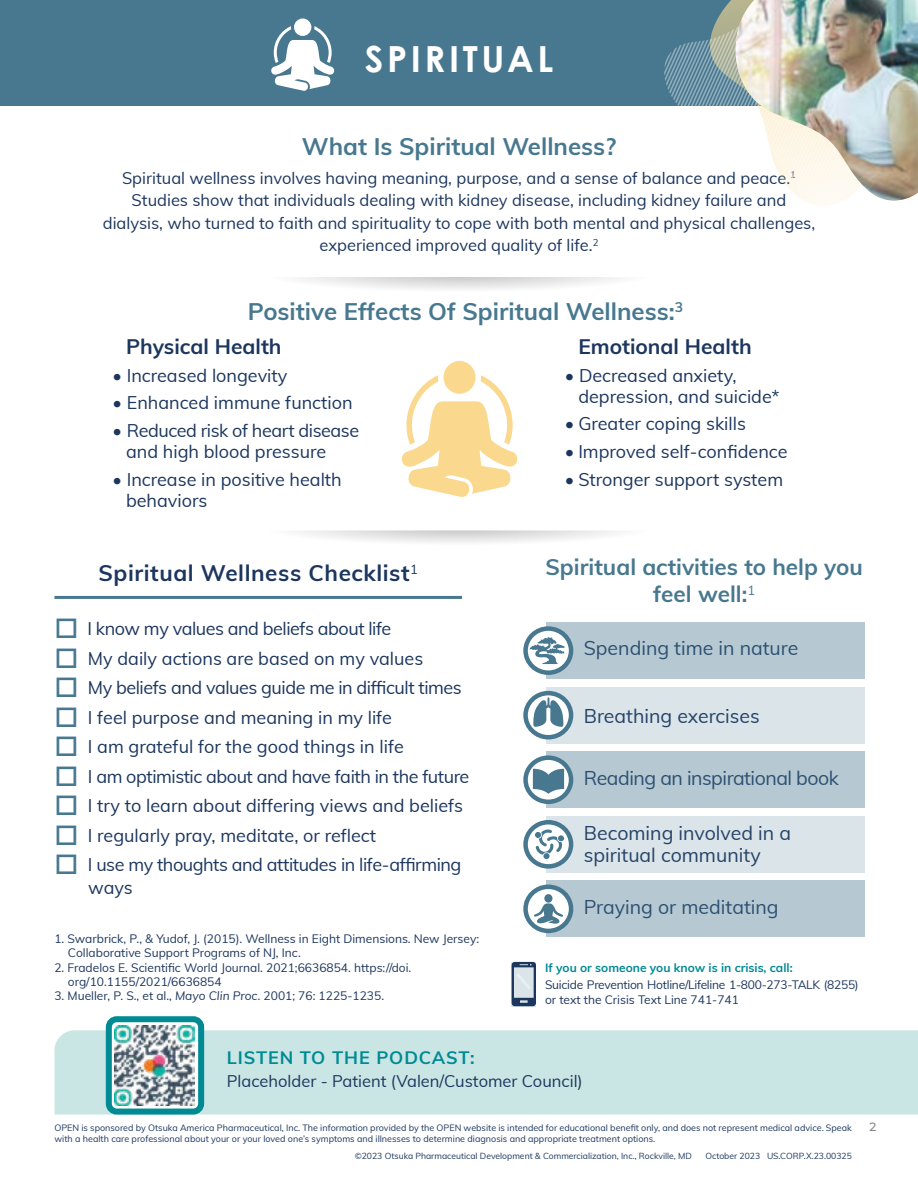
<style>
.page{position:relative;width:918px;height:1188px;background:#fff}
.page>*{position:absolute;margin:0;border:0;box-sizing:border-box;transform-origin:0 0}
.t1{font:700 36px "Century Gothic Pro";letter-spacing:.1em;color:#fff}
.t2{font:700 24px "Muli";color:#47788f}
.t3{font:700 22.5px/27px "Muli";color:#47788f;text-align:center}
.t4{font:700 22.5px "Muli";letter-spacing:.025em;color:#1c365e}
.t5{font:700 21px "Muli";color:#1c365e}
.t6{font:19.5px/22.5px "Muli";color:#1c365e}
.t7{font:19.5px "Muli";letter-spacing:-.025em;color:#1c365e}
.t8{font:18px/21px "Muli";color:#1c365e}
.t9{font:18px/21px "Muli";letter-spacing:-.025em;color:#1c365e}
.t10{font:700 18px "Muli";letter-spacing:.05em;color:#008a94}
.t11{font:16.5px/22.5px "Muli";color:#1c365e;text-align:center}
.t12{font:12px/14.4px "Muli";color:#1c365e}
.t13{font:12px/15px "Muli";letter-spacing:-.02em;color:#1c365e}
.t14{font:700 12px "Muli";color:#008a94}
.t15{font:500 12px "Montserrat";color:#848787}
.t16{font:9px "Muli";color:#1c365e}
.t17{font:8.7px "Muli";color:#1c365e}
.s1{color:#47788f}
.s2{font-style:italic}
</style>
<div class="page">
<div style="left:54px;top:1030px;width:864px;height:85px;background:#c9e6e4"></div>
<svg style="left:401px;top:361px;width:117px;height:136px"></svg>
<hr style="left:54px;top:596px;width:408px;height:3px;background:#47788f">
<svg style="left:109px;top:1019px;width:92px;height:93px"></svg>
<div style="left:106px;top:1016px;width:98px;height:99px;border:6px solid #008a94;border-radius:8px"></div>
<div style="left:546px;top:880px;width:318px;height:57px;background:#b6c9d2"></div>
<svg style="left:526px;top:887px;width:45px;height:44px"></svg>
<div style="left:523px;top:885px;width:50px;height:48px;border:4px solid #47788f;border-radius:50%"></div>
<svg style="left:534px;top:903px;width:29px;height:21px"></svg>
<div style="left:544px;top:894px;width:9px;height:9px;background:#47788f;border-radius:50%"></div>
<div style="left:546px;top:622px;width:318px;height:57px;background:#b6c9d2"></div>
<svg style="left:526px;top:629px;width:45px;height:44px"></svg>
<div style="left:523px;top:626px;width:50px;height:49px;border:4px solid #47788f;border-radius:50%"></div>
<svg style="left:530px;top:637px;width:35px;height:27px"></svg>
<div style="left:546px;top:687px;width:318px;height:57px;background:#dae4e9"></div>
<svg style="left:526px;top:693px;width:45px;height:44px"></svg>
<div style="left:523px;top:691px;width:50px;height:49px;border:4px solid #47788f;border-radius:50%"></div>
<svg style="left:533px;top:698px;width:30px;height:29px"></svg>
<div style="left:546px;top:751px;width:318px;height:57px;background:#b6c9d2"></div>
<svg style="left:526px;top:758px;width:45px;height:44px"></svg>
<div style="left:523px;top:755px;width:50px;height:49px;border:4px solid #47788f;border-radius:50%"></div>
<svg style="left:533px;top:769px;width:31px;height:25px"></svg>
<div style="left:546px;top:816px;width:318px;height:57px;background:#dae4e9"></div>
<svg style="left:526px;top:822px;width:45px;height:44px"></svg>
<div style="left:523px;top:820px;width:50px;height:49px;border:4px solid #47788f;border-radius:50%"></div>
<div style="left:543px;top:853px;width:7px;height:6px;background:#47788f;border-radius:50%"></div>
<svg style="left:535px;top:830px;width:29px;height:25px"></svg>
<img style="left:115px;top:1025px;width:80px;height:80px">
<svg style="left:512px;top:962px;width:24px;height:44px"></svg>
<div style="left:0;top:0;width:918px;height:106px;background:#47788f"></div>
<svg style="left:664px;top:0;width:71px;height:106px"></svg>
<img style="left:735px;top:0;width:183px;height:205px">
<svg style="left:271px;top:19px;width:64px;height:72px"></svg>
<h1 class="t1" style="left:365px;top:36px;width:190px">SPIRITUAL</h1>
<h2 class="t2" style="left:302px;top:128px;width:316px">What Is Spiritual Wellness?</h2>
<p class="t11" style="left:103px;top:166px;width:714px">Spiritual wellness involves having meaning, purpose, and a sense of balance and peace.<sup>1<br></sup>Studies show that individuals dealing with kidney disease, including kidney failure and dialysis, who turned to faith and spirituality to cope with both mental and physical challenges, experienced improved quality of life.<sup>2</sup></p>
<h2 class="t2" style="left:248px;top:294px;width:437px">Positive Effects Of Spiritual Wellness:<sup>3</sup></h2>
<p class="t5" style="left:126px;top:331px;width:157px">Physical Health</p>
<p class="t8" style="left:113px;top:364px;width:176px">• Increased longevity</p>
<p class="t8" style="left:113px;top:392px;width:242px">• Enhanced immune function</p>
<p class="t9" style="left:126px;top:419px;width:235px;text-indent:-14px">• Reduced risk of heart disease and high blood pressure</p>
<p class="t8" style="left:126px;top:468px;width:217px;text-indent:-14px">• Increase in positive health behaviors</p>
<p class="t5" style="left:578px;top:331px;width:175px">Emotional Health</p>
<p class="t8" style="left:578px;top:364px;width:203px;text-indent:-14px">• Decreased anxiety, depression, and suicide*</p>
<p class="t8" style="left:565px;top:413px;width:183px">• Greater coping skills</p>
<p class="t8" style="left:565px;top:440px;width:224px">• Improved self-confidence</p>
<p class="t8" style="left:565px;top:468px;width:220px">• Stronger support system</p>
<p class="t4" style="left:98px;top:557px;width:321px">Spiritual Wellness Checklist<sup>1</sup></p>
<p class="t9" style="left:54px;top:617px;width:338px"><span class="s1">□</span> I know my values and beliefs about life</p>
<p class="t8" style="left:54px;top:647px;width:370px"><span class="s1">□</span> My daily actions are based on my values</p>
<p class="t9" style="left:54px;top:676px;width:409px"><span class="s1">□</span> My beliefs and values guide me in difficult times</p>
<p class="t8" style="left:54px;top:706px;width:339px"><span class="s1">□</span> I feel purpose and meaning in my life</p>
<p class="t8" style="left:54px;top:735px;width:351px"><span class="s1">□</span> I am grateful for the good things in life</p>
<p class="t9" style="left:54px;top:765px;width:416px"><span class="s1">□</span> I am optimistic about and have faith in the future</p>
<p class="t8" style="left:54px;top:794px;width:410px"><span class="s1">□</span> I try to learn about differing views and beliefs</p>
<p class="t8" style="left:54px;top:824px;width:323px"><span class="s1">□</span> I regularly pray, meditate, or reflect</p>
<p class="t9" style="left:88px;top:853px;width:375px;line-height:22.8px;text-indent:-34px"><span class="s1">□</span> I use my thoughts and attitudes in life-affirming ways</p>
<p class="t12" style="left:68px;top:931px;width:413px;text-indent:-14px">1. Swarbrick, P., &amp; Yudof, J. (2015). Wellness in Eight Dimensions. New Jersey:<br>Collaborative Support Programs of NJ, Inc.</p>
<p class="t12" style="left:68px;top:960px;width:345px;text-indent:-14px">2. Fradelos E. Scientific World Journal. 2021;6636854. https://doi. org/10.1155/2021/6636854</p>
<p class="t12" style="left:54px;top:988px;width:331px">3. Mueller, P. S., et al., <span class="s2">Mayo Clin Proc.</span> 2001; 76: 1225-1235.</p>
<p class="t3" style="left:545px;top:552px;width:319px">Spiritual activities to help you feel well:<sup>1</sup></p>
<p class="t6" style="left:584px;top:636px;width:216px">Spending time in nature</p>
<p class="t6" style="left:584px;top:704px;width:178px">Breathing exercises</p>
<p class="t7" style="left:584px;top:764px;width:257px">Reading an inspirational book</p>
<p class="t6" style="left:584px;top:821px;width:209px">Becoming involved in a spiritual community</p>
<p class="t6" style="left:584px;top:895px;width:196px">Praying or meditating</p>
<p class="t14" style="left:545px;top:959px;width:249px">If you or someone you know is in crisis, call:</p>
<p class="t13" style="left:545px;top:977px;width:315px">Suicide Prevention Hotline/Lifeline 1-800-273-TALK (8255) or text the Crisis Text Line 741-741</p>
<p class="t10" style="left:227px;top:1045px;width:249px">LISTEN TO THE PODCAST:</p>
<p class="t11" style="left:227px;top:1069px;width:358px">Placeholder - Patient (Valen/Customer Council)</p>
<p class="t16" style="left:54px;top:1121px;width:799px">OPEN is sponsored by Otsuka America Pharmaceutical, Inc. The information provided by the OPEN website is intended for educational benefit only, and does not represent medical advice. Speak</p>
<p class="t15" style="left:870px;top:1119px;width:8px">2</p>
<p class="t16" style="left:54px;top:1132px;width:602px">with a health care professional about your or your loved one’s symptoms and illnesses to determine diagnosis and appropriate treatment options.</p>
<p class="t17" style="left:355px;top:1150px;width:339px">©2023 Otsuka Pharmaceutical Development &amp; Commercialization, Inc., Rockville, MD</p>
<p class="t17" style="left:705px;top:1150px;width:148px">October 2023 US.CORP.X.23.00325</p>
</div>
